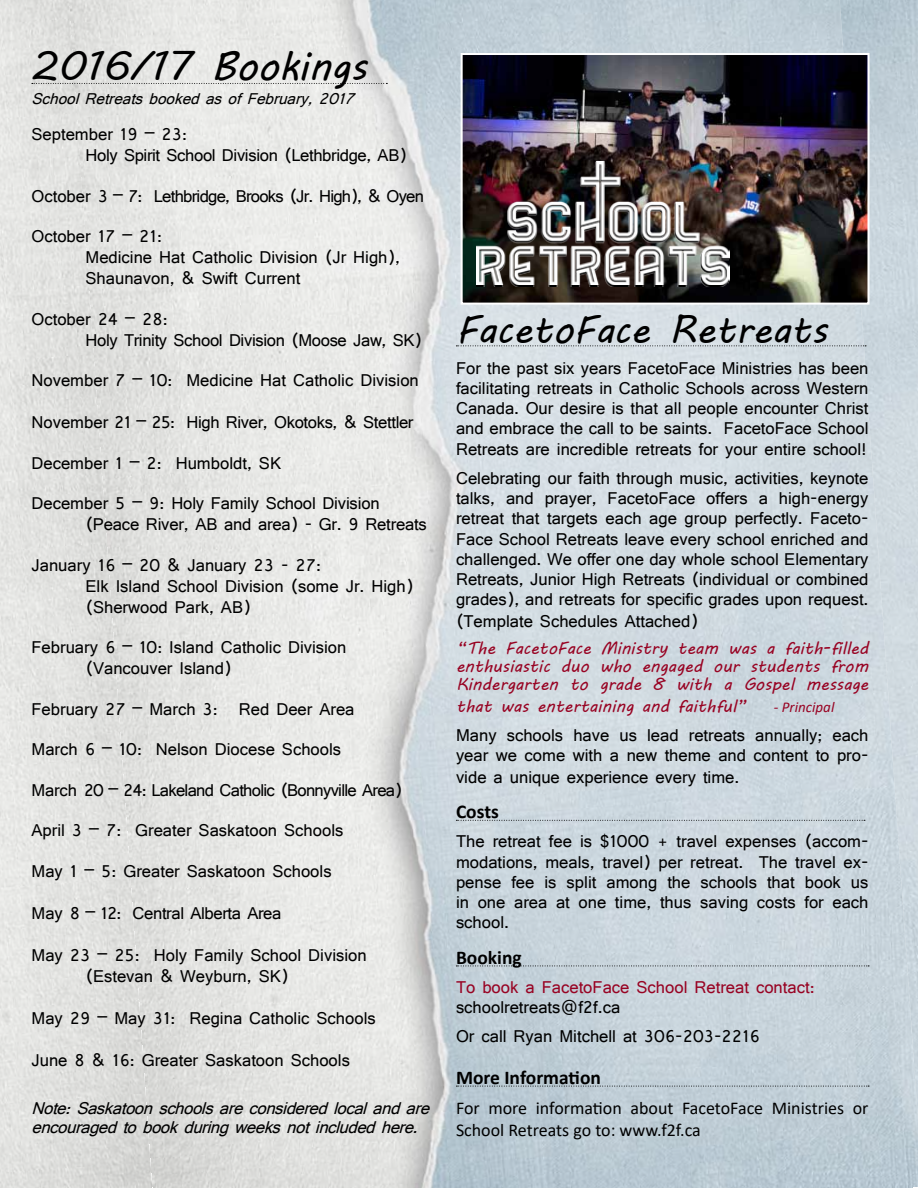
<style>
.page{position:relative;width:918px;height:1188px;background:#fff}
.page>*{position:absolute;margin:0;border:0;box-sizing:border-box;transform-origin:0 0}
.t1{font:40.5px "MV Boli";color:#000}
.t2{font:39px "MV Boli";color:#000}
.t3{font:700 19.5px "Calibri";color:#000}
.t4{font:18px/20.2px "Shruti";color:#000}
.t5{font:18px/21px "Shruti";letter-spacing:-.02em;color:#000}
.t6{font:italic 18px/19.5px "Shruti";color:#000}
.t7{font:18px "Shruti";letter-spacing:-.04em;color:#000}
.t8{font:18px/21.6px "Calibri";color:#000}
.t9{font:18px "Shruti";color:#980323}
.t10{font:17.25px/18px "MV Boli";color:#980323;text-align:justify}
.t11{font:italic 16.5px "Shruti";color:#000}
.t12{font:italic 15px "Calibri";color:#980323}
</style>
<div class="page">
<img style="left:0;top:0;width:69px;height:1188px">
<img style="left:69px;top:0;width:849px;height:1188px">
<svg style="left:32px;top:83px;width:355px;height:1px"></svg>
<img style="left:464px;top:56px;width:403px;height:246px">
<div style="left:461px;top:53px;width:409px;height:252px;border:2px solid #fff"></div>
<svg style="left:456px;top:346px;width:410px;height:1px"></svg>
<svg style="left:456px;top:820px;width:409px;height:1px"></svg>
<svg style="left:456px;top:966px;width:413px;height:1px"></svg>
<svg style="left:456px;top:1086px;width:413px;height:1px"></svg>
<img style="left:476px;top:161px;width:253px;height:124px">
<h1 class="t1" style="left:32px;top:39px;width:337px">2016/17 Bookings</h1>
<p class="t11" style="left:32px;top:89px;width:331px">SchoolRetreatsbookedasofFebruary,2017</p>
<p class="t5" style="left:86px;top:124px;width:323px;text-indent:-54px">September 19 – 23:<br>Holy Spirit School Division (Lethbridge, AB)</p>
<p class="t7" style="left:32px;top:185px;width:394px">October 3 – 7: Lethbridge, Brooks (Jr. High), &amp; Oyen</p>
<p class="t4" style="left:86px;top:226px;width:316px;line-height:21px;text-indent:-54px">October 17 – 21:<br>Medicine Hat Catholic Division (Jr High),<br>Shaunavon, &amp; Swift Current</p>
<p class="t5" style="left:86px;top:308px;width:338px;text-indent:-54px">October 24 – 28:<br>Holy Trinity School Division (Moose Jaw, SK)</p>
<p class="t4" style="left:32px;top:370px;width:389px">November 7 – 10: Medicine Hat Catholic Division</p>
<p class="t5" style="left:32px;top:412px;width:384px">November 21 – 25: High River, Okotoks, &amp; Stettler</p>
<p class="t4" style="left:32px;top:453px;width:251px">December 1 – 2: Humboldt, SK</p>
<p class="t4" style="left:86px;top:493px;width:343px;line-height:21px;text-indent:-54px">December 5 – 9: Holy Family School Division (Peace River, AB and area) - Gr. 9 Retreats</p>
<p class="t4" style="left:86px;top:554px;width:329px;line-height:21px;text-indent:-54px">January 16 – 20 &amp; January 23 - 27:<br>Elk Island School Division (some Jr. High) (Sherwood Park, AB)</p>
<p class="t4" style="left:86px;top:637px;width:262px;line-height:21px;text-indent:-54px">February 6 – 10: Island Catholic Division (Vancouver Island)</p>
<p class="t4" style="left:32px;top:699px;width:325px">February 27 – March 3: Red Deer Area</p>
<p class="t4" style="left:32px;top:739px;width:311px">March 6 – 10: Nelson Diocese Schools</p>
<p class="t7" style="left:32px;top:779px;width:372px">March 20 – 24: Lakeland Catholic (Bonnyville Area)</p>
<p class="t4" style="left:32px;top:820px;width:313px">April 3 – 7: Greater Saskatoon Schools</p>
<p class="t4" style="left:32px;top:861px;width:302px">May 1 – 5: Greater Saskatoon Schools</p>
<p class="t5" style="left:32px;top:902px;width:251px">May 8 – 12: Central Alberta Area</p>
<p class="t4" style="left:86px;top:944px;width:283px;line-height:21px;text-indent:-54px">May 23 – 25: Holy Family School Division (Estevan &amp; Weyburn, SK)</p>
<p class="t4" style="left:32px;top:1008px;width:346px">May 29 – May 31: Regina Catholic Schools</p>
<p class="t4" style="left:32px;top:1050px;width:320px">June 8 &amp; 16: Greater Saskatoon Schools</p>
<p class="t6" style="left:31px;top:1098px;width:407px">Note:Saskatoonschoolsareconsideredlocalandare encouragedtobookduringweeksnotincludedhere.</p>
<h2 class="t2" style="left:456px;top:303px;width:373px">FacetoFace Retreats</h2>
<p class="t4" style="left:456px;top:357px;width:414px;text-align:justify">For the past six years FacetoFace Ministries has been facilitating retreats in Catholic Schools across Western Canada. Our desire is that all people encounter Christ and embrace the call to be saints. FacetoFace School Retreats are incredible retreats for your entire school!</p>
<p class="t4" style="left:456px;top:467px;width:414px;text-align:justify">Celebrating our faith through music, activities, keynote talks, and prayer, FacetoFace offers a high-energy retreat that targets each age group perfectly. Faceto-Face School Retreats leave every school enriched and challenged. We offer one day whole school Elementary Retreats, Junior High Retreats (individual or combined grades), and retreats for specific grades upon request. (Template Schedules Attached)</p>
<p class="t10" style="left:456px;top:639px;width:414px">“The FacetoFace Ministry team was a faith-filled enthusiastic duo who engaged our students from Kindergarten to grade 8 with a Gospel message</p>
<p class="t10" style="left:456px;top:696px;width:292px">that was entertaining and faithful”</p>
<p class="t12" style="left:774px;top:696px;width:62px">- Principal</p>
<p class="t4" style="left:456px;top:724px;width:414px;line-height:20.9px;text-align:justify">Many schools have us lead retreats annually; each year we come with a new theme and content to pro&shy;vide a unique experience every time.</p>
<p class="t3" style="left:456px;top:798px;width:44px">Costs</p>
<p class="t4" style="left:456px;top:831px;width:414px;text-align:justify">The retreat fee is $1000 + travel expenses (accom&shy;modations, meals, travel) per retreat. The travel ex&shy;pense fee is split among the schools that book us in one area at one time, thus saving costs for each school.</p>
<p class="t3" style="left:456px;top:943px;width:67px">Booking</p>
<p class="t9" style="left:456px;top:976px;width:360px">To book a FacetoFace School Retreat contact:</p>
<p class="t4" style="left:456px;top:992px;width:305px;line-height:29.2px">schoolretreats@f2f.ca<br>Or call Ryan Mitchell at 306-203-2216</p>
<p class="t3" style="left:456px;top:1064px;width:146px">More Information</p>
<p class="t8" style="left:456px;top:1097px;width:414px">For more information about FacetoFace Ministries or<br>School Retreats go to: www.f2f.ca</p>
</div>
